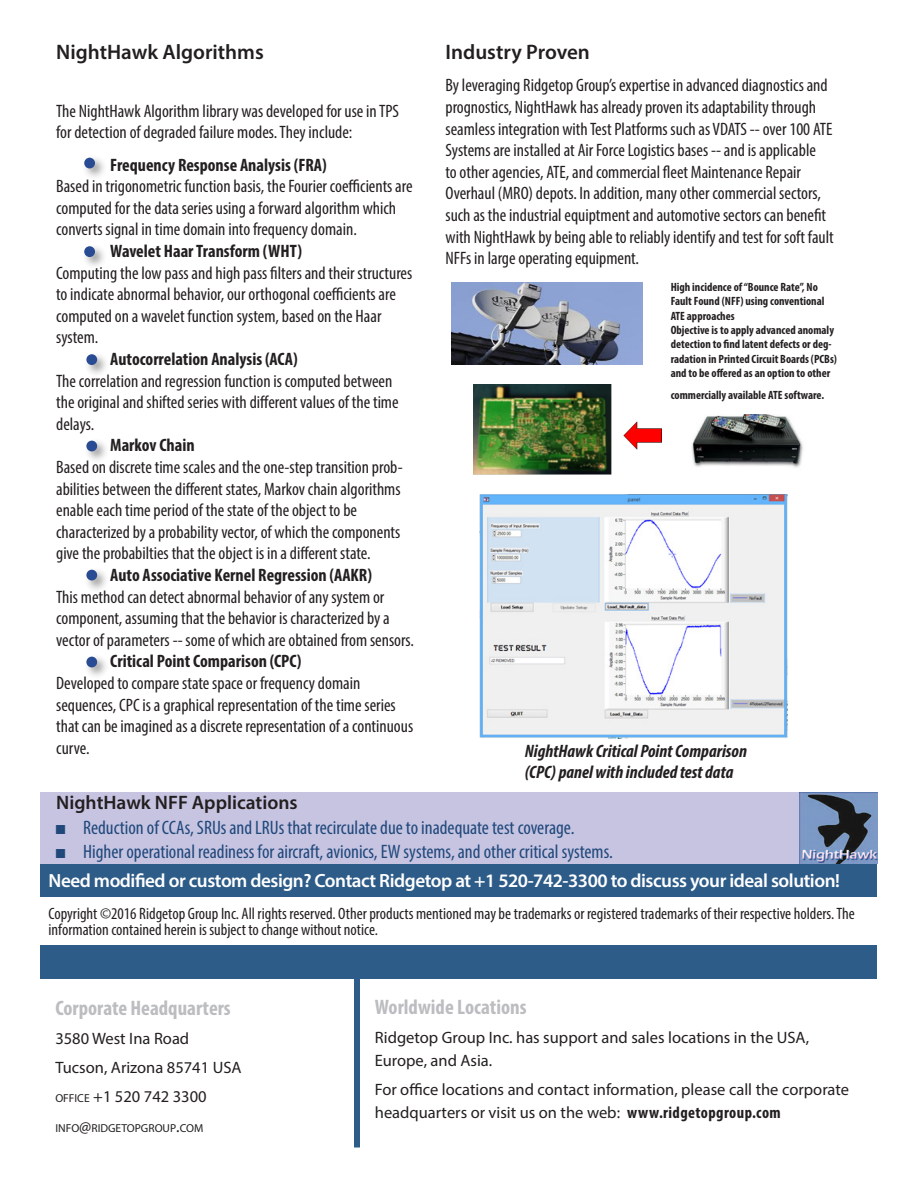
<style>
.page{position:relative;width:918px;height:1188px;background:#fff}
.page>*{position:absolute;margin:0;border:0;box-sizing:border-box;transform-origin:0 0}
.t1{font:700 condensed 21px "Myriad Pro";color:#bcbdc0}
.t2{font:600 21px "Myriad Pro";color:#231f20}
.t3{font:condensed 19.5px "Myriad Pro";color:#20487b}
.Body__B{font:600 19.5px "Myriad Pro";color:#231f20}
.t4{font:600 19.2px "Myriad Pro";letter-spacing:-.025em;color:#fff}
.t5{font:condensed 18px/21.6px "Myriad Pro";color:#231f20}
.t6{font:700 condensed 18px "Myriad Pro";color:#231f20}
.t7{font:italic 700 condensed 18px/21.6px "Myriad Pro";color:#231f20}
.t8{font:16.5px/29.2px "Myriad Pro";color:#231f20}
.t9{font:condensed 16.5px/16.5px "Myriad Pro";color:#231f20}
.t10{font:700 condensed 12px/14.4px "Myriad Pro";color:#231f20}
.t11{font:11.55px "Myriad Pro";color:#231f20}
.s1{font-family:"Arial Narrow";font-stretch:normal}
.s2{font-size:11.55px}
.s3{font-size:16.5px}
.s4{font-weight:700;font-stretch:condensed}
</style>
<div class="page">
<div style="left:40px;top:945px;width:838px;height:34px;background:#2e5c88"></div>
<div style="left:354px;top:958px;width:6px;height:189px;background:#2e5c88"></div>
<div style="left:40px;top:863px;width:838px;height:34px;background:#2e5c88"></div>
<div style="left:40px;top:792px;width:838px;height:72px;background:#c6c4e1"></div>
<img style="left:480px;top:495px;width:307px;height:243px">
<img style="left:451px;top:282px;width:191px;height:82px">
<img style="left:691px;top:415px;width:112px;height:53px">
<img style="left:624px;top:421px;width:38px;height:29px">
<img style="left:473px;top:384px;width:138px;height:90px">
<img style="left:800px;top:793px;width:78px;height:71px">
<div style="left:83px;top:654px;width:27px;height:26px;background:#231f20;opacity:.5"></div>
<div style="left:86px;top:657px;width:11px;height:10px;background:#294b93;border-radius:50%"></div>
<div style="left:83px;top:567px;width:27px;height:26px;background:#231f20;opacity:.5"></div>
<div style="left:86px;top:570px;width:11px;height:10px;background:#294b93;border-radius:50%"></div>
<div style="left:83px;top:438px;width:27px;height:26px;background:#231f20;opacity:.5"></div>
<div style="left:86px;top:441px;width:11px;height:10px;background:#294b93;border-radius:50%"></div>
<div style="left:83px;top:351px;width:27px;height:27px;background:#231f20;opacity:.5"></div>
<div style="left:86px;top:354px;width:11px;height:11px;background:#294b93;border-radius:50%"></div>
<div style="left:81px;top:243px;width:27px;height:27px;background:#231f20;opacity:.5"></div>
<div style="left:84px;top:246px;width:11px;height:11px;background:#294b93;border-radius:50%"></div>
<div style="left:81px;top:155px;width:27px;height:26px;background:#231f20;opacity:.5"></div>
<div style="left:84px;top:158px;width:11px;height:10px;background:#294b93;border-radius:50%"></div>
<p class="t2" style="left:56px;top:39px;width:209px">NightHawk Algorithms</p>
<p class="t5" style="left:56px;top:100px;width:345px">The NightHawk Algorithm library was developed for use in TPS for detection of degraded failure modes. They include:</p>
<p class="t6" style="left:110px;top:153px;width:218px">Frequency Response Analysis (FRA)</p>
<p class="t5" style="left:56px;top:175px;width:358px">Based in trigonometric function basis, the Fourier coefficients are computed for the data series using a forward algorithm which converts signal in time domain into frequency domain.</p>
<p class="t6" style="left:110px;top:240px;width:193px">Wavelet Haar Transform (WHT)</p>
<p class="t5" style="left:56px;top:262px;width:358px">Computing the low pass and high pass filters and their structures to indicate abnormal behavior, our orthogonal coefficients are computed on a wavelet function system, based on the Haar system.</p>
<p class="t6" style="left:110px;top:348px;width:189px">Autocorrelation Analysis (ACA)</p>
<p class="t5" style="left:56px;top:370px;width:344px">The correlation and regression function is computed between the original and shifted series with different values of the time delays.</p>
<p class="t6" style="left:110px;top:434px;width:86px">Markov Chain</p>
<p class="t5" style="left:56px;top:456px;width:348px;text-align:justify">Based on discrete time scales and the one-step transition prob&shy;abilities between the different states, Markov chain algorithms enable each time period of the state of the object to be</p>
<p class="t5" style="left:56px;top:521px;width:346px">characterized by a probability vector, of which the components give the probabilties that the object is in a different state.</p>
<p class="t6" style="left:110px;top:564px;width:263px">Auto Associative Kernel Regression (AAKR)</p>
<p class="t5" style="left:56px;top:586px;width:359px">This method can detect abnormal behavior of any system or component, assuming that the behavior is characterized by a vector of parameters -- some of which are obtained from sensors.</p>
<p class="t6" style="left:110px;top:650px;width:193px">Critical Point Comparison (CPC)</p>
<p class="t5" style="left:56px;top:672px;width:306px">Developed to compare state space or frequency domain</p>
<p class="t5" style="left:56px;top:694px;width:359px">sequences, CPC is a graphical representation of the time series that can be imagined as a discrete representation of a continuous curve.</p>
<p class="t2" style="left:446px;top:39px;width:146px">Industry Proven</p>
<p class="t5" style="left:446px;top:74px;width:390px">By leveraging Ridgetop Group’s expertise in advanced diagnostics and prognostics, NightHawk has already proven its adaptability through seamless integration with Test Platforms such as VDATS -- over 100 ATE Systems are installed at Air Force Logistics bases -- and is applicable<br>to other agencies, ATE, and commercial fleet Maintenance Repair Overhaul (MRO) depots. In addition, many other commercial sectors, such as the industrial equiptment and automotive sectors can benefit with NightHawk by being able to reliably identify and test for soft fault NFFs in large operating equipment.</p>
<p class="t10" style="left:671px;top:279px;width:155px">High incidence of “Bounce Rate”, No<br>Fault Found (NFF) using conventional<br>ATE approaches</p>
<p class="t10" style="left:671px;top:323px;width:168px">Objective is to apply advanced anomaly detection to find latent defects or deg&shy;radation in Printed Circuit Boards (PCBs) and to be offered as an option to other</p>
<p class="t10" style="left:671px;top:387px;width:155px">commercially available ATE software.</p>
<p class="t7" style="left:525px;top:739px;width:224px">NightHawk Critical Point Comparison (CPC) panel with included test data</p>
<p class="Body__B" style="left:56px;top:790px;width:243px">NightHawk NFF Applications</p>
<p class="t3" style="left:56px;top:815px;width:520px"><span class="s1">■</span> Reduction of CCAs, SRUs and LRUs that recirculate due to inadequate test coverage.</p>
<p class="t3" style="left:56px;top:840px;width:558px"><span class="s1">■</span> Higher operational readiness for aircraft, avionics, EW systems, and other critical systems.</p>
<p class="t4" style="left:49px;top:869px;width:793px">Need modified or custom design? Contact Ridgetop at +1 520-742-3300 to discuss your ideal solution!</p>
<p class="t9" style="left:49px;top:905px;width:808px">Copyright ©2016 Ridgetop Group Inc. All rights reserved. Other products mentioned may be trademarks or registered trademarks of their respective holders. The information contained herein is subject to change without notice.</p>
<p class="t1" style="left:55px;top:994px;width:177px">Corporate Headquarters</p>
<p class="t8" style="left:55px;top:1023px;width:188px">3580 West Ina Road<br>Tucson, Arizona 85741 USA<br><span class="s2">OFFICE</span> +1 520 742 3300</p>
<p class="t11" style="left:55px;top:1121px;width:150px">INFO<span class="s3">@</span>RIDGETOPGROUP<span class="s3">.</span>COM</p>
<p class="t1" style="left:375px;top:994px;width:153px">Worldwide Locations</p>
<p class="t8" style="left:375px;top:1026px;width:436px;line-height:22.5px">Ridgetop Group Inc. has support and sales locations in the USA,<br>Europe, and Asia.</p>
<p class="t8" style="left:375px;top:1078px;width:476px;line-height:22.5px">For office locations and contact information, please call the corporate headquarters or visit us on the web: <span class="s4">www.ridgetopgroup.com</span></p>
</div>
